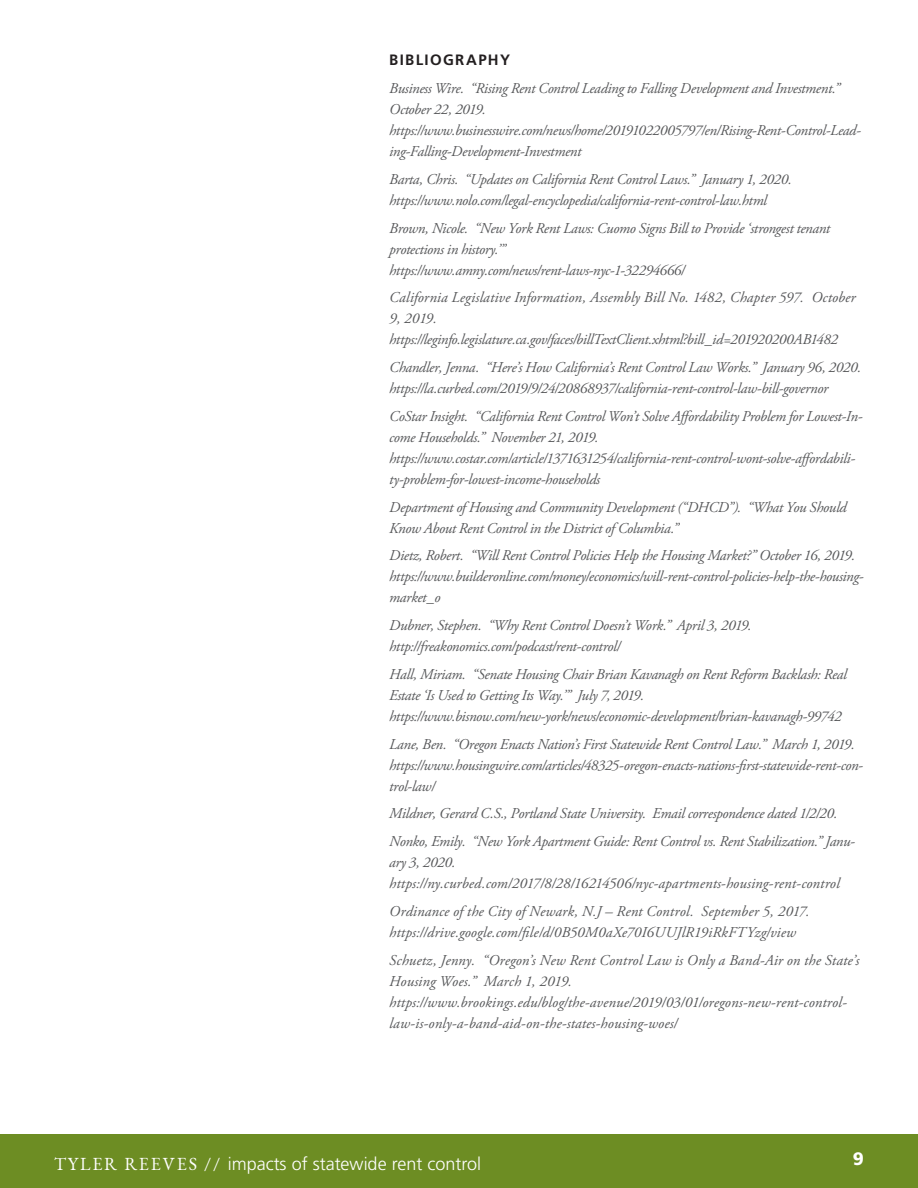
<style>
.page{position:relative;width:918px;height:1188px;background:#fff}
.page>*{position:absolute;margin:0;border:0;box-sizing:border-box;transform-origin:0 0}
.t1{font:300 18px "Frutiger LT Std";color:#fff}
.t2{font:900 18px "Frutiger LT Std";color:#fff}
.source{font:italic 15px/21px "Adobe Garamond Pro";letter-spacing:-.02em;color:#57585a}
.source-2{font:italic 15px/21px "Adobe Garamond Pro";letter-spacing:.005em;color:#57585a}
.headers{font:700 15px "Frutiger LT Std";letter-spacing:.09em;color:#231f20}
.s1{font-family:"EB Garamond";font-weight:400}
</style>
<div class="page">
<div style="left:0;top:1134px;width:918px;height:54px;background:#6d8d23"></div>
<p class="headers" style="left:389px;top:51px;width:122px">BIBLIOGRAPHY</p>
<p class="source" style="left:389px;top:78px;width:452px">Business Wire. “Rising Rent Control Leading to Falling Development and Investment.”<br>October 22, 2019.</p>
<p class="source" style="left:389px;top:120px;width:473px">https://www.businesswire.com/news/home/20191022005797/en/Rising-Rent-Control-Lead&shy;ing-Falling-Development-Investment</p>
<p class="source" style="left:389px;top:169px;width:404px">Barta, Chris. “Updates on California Rent Control Laws.” January 1, 2020.</p>
<p class="source" style="left:389px;top:190px;width:379px">https://www.nolo.com/legal-encyclopedia/california-rent-control-law.html</p>
<p class="source" style="left:389px;top:218px;width:442px">Brown, Nicole. “New York Rent Laws: Cuomo Signs Bill to Provide ‘strongest tenant protections in history.’”<br>https://www.amny.com/news/rent-laws-nyc-1-32294666/</p>
<p class="source" style="left:389px;top:287px;width:468px">California Legislative Information, Assembly Bill No. 1482, Chapter 597. October<br>9, 2019. https://leginfo.legislature.ca.gov/faces/billTextClient.xhtml?bill_id=201920200AB1482</p>
<p class="source" style="left:389px;top:357px;width:474px">Chandler, Jenna. “Here’s How California’s Rent Control Law Works.” January 96, 2020. https://la.curbed.com/2019/9/24/20868937/california-rent-control-law-bill-governor</p>
<p class="source" style="left:389px;top:406px;width:475px">CoStar Insight. “California Rent Control Won’t Solve Affordability Problem for Lowest-In&shy;come Households.” November 21, 2019. https://www.costar.com/article/1371631254/california-rent-control-wont-solve-affordabili&shy;ty-problem-for-lowest-income-households</p>
<p class="source" style="left:389px;top:497px;width:459px">Department of Housing and Community Development (“DHCD”). “What You Should<br>Know About Rent Control in the District of Columbia.”</p>
<p class="source" style="left:389px;top:545px;width:476px">Dietz, Robert. “Will Rent Control Policies Help the Housing Market?” October 16, 2019. https://www.builderonline.com/money/economics/will-rent-control-policies-help-the-housing&shy;market_o</p>
<p class="source" style="left:389px;top:615px;width:364px">Dubner, Stephen. “Why Rent Control Doesn’t Work.” April 3, 2019. http://freakonomics.com/podcast/rent-control/</p>
<p class="source" style="left:389px;top:664px;width:459px">Hall, Miriam. “Senate Housing Chair Brian Kavanagh on Rent Reform Backlash: Real<br>Estate ‘Is Used to Getting Its Way.’” July 7, 2019. https://www.bisnow.com/new-york/news/economic-development/brian-kavanagh-99742</p>
<p class="source" style="left:389px;top:734px;width:475px">Lane, Ben. “Oregon Enacts Nation’s First Statewide Rent Control Law.” March 1, 2019. https://www.housingwire.com/articles/48325-oregon-enacts-nations-first-statewide-rent-con&shy;trol-law/</p>
<p class="source" style="left:389px;top:803px;width:450px">Mildner, Gerard C.S., Portland State University. Email correspondence dated 1/2/20.</p>
<p class="source" style="left:389px;top:831px;width:467px">Nonko, Emily. “New York Apartment Guide: Rent Control vs. Rent Stabilization.” Janu&shy;ary 3, 2020. https://ny.curbed.com/2017/8/28/16214506/nyc-apartments-housing-rent-control</p>
<p class="source-2" style="left:389px;top:901px;width:422px">Ordinance of the City of Newark, N.J – Rent Control. September 5, 2017. https://drive.google.com/file/d/0B50M0aXe70I6UUJlR19iRkFTYzg/view</p>
<p class="source-2" style="left:389px;top:950px;width:472px">Schuetz, Jenny. “Oregon’s New Rent Control Law is Only a Band-Air on the State’s Housing Woes.” March 1, 2019. https://www.brookings.edu/blog/the-avenue/2019/03/01/oregons-new-rent-control&shy;law-is-only-a-band-aid-on-the-states-housing-woes/</p>
<p class="t1" style="left:54px;top:1154px;width:429px"><span class="s1">TYLER REEVES //</span> impacts of statewide rent control</p>
<p class="t2" style="left:853px;top:1148px;width:13px">9</p>
</div>
